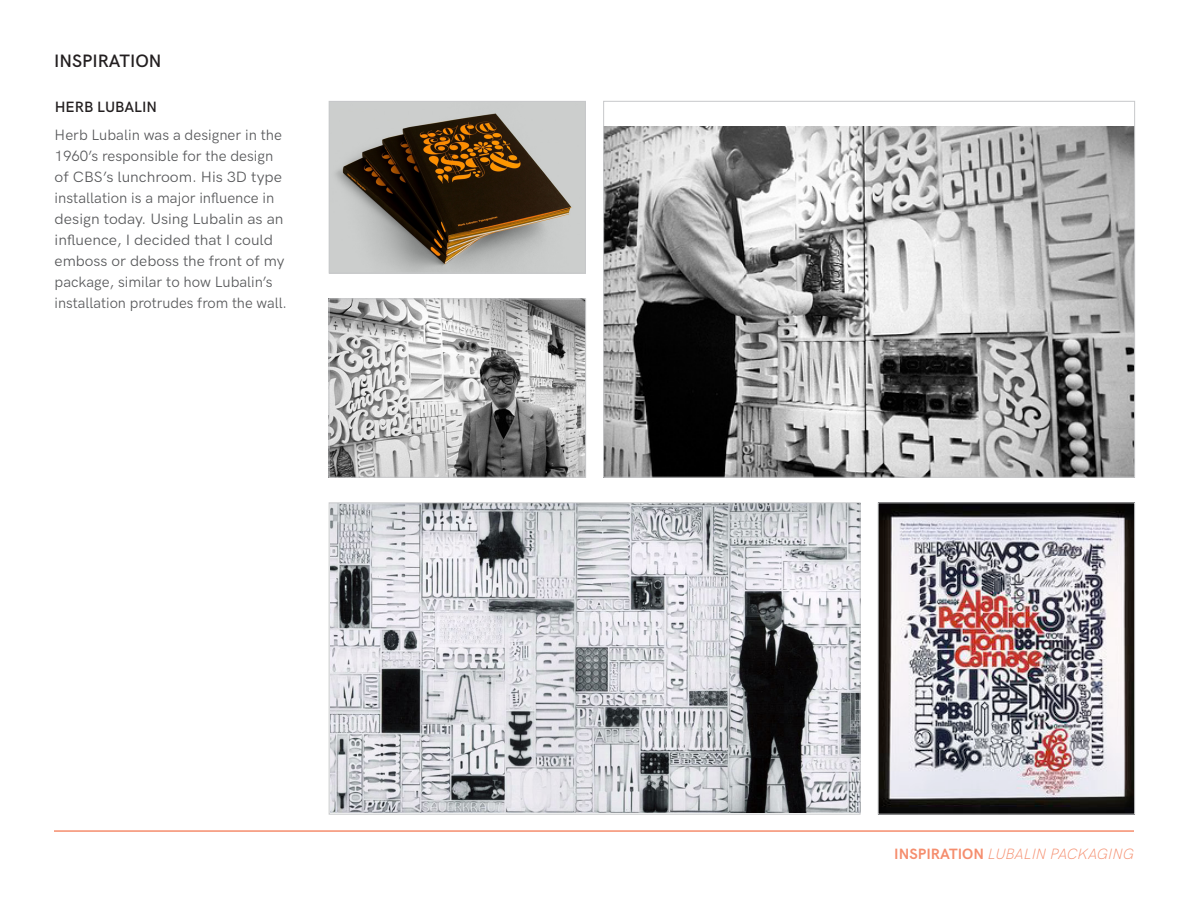
<style>
.page{position:relative;width:1188px;height:918px;background:#fff}
.page>*{position:absolute;margin:0;border:0;box-sizing:border-box;transform-origin:0 0}
.t1{font:600 18px "HK Grotesk";color:#231f20}
.t2{font:15px/21px "HK Grotesk";color:#57585a}
.t3{font:italic 300 15px "HK Grotesk";color:#f58d6d}
.t4{font:600 15px "HK Grotesk";letter-spacing:.005em;color:#231f20}
.s1{font-weight:700;font-style:normal}
</style>
<div class="page">
<hr style="left:54px;top:830px;width:1080px;height:2px;background:#f58d6d">
<img style="left:331px;top:301px;width:253px;height:174px">
<div style="left:329px;top:299px;width:257px;height:178px;border:1px solid #c7c8ca"></div>
<img style="left:605px;top:126px;width:528px;height:349px">
<img style="left:331px;top:505px;width:527px;height:307px">
<div style="left:329px;top:503px;width:531px;height:311px;border:1px solid #c7c8ca"></div>
<img style="left:331px;top:103px;width:253px;height:168px">
<div style="left:329px;top:101px;width:257px;height:172px;border:1px solid #c7c8ca"></div>
<img style="left:880px;top:505px;width:253px;height:307px">
<p class="t1" style="left:54px;top:47px;width:109px">INSPIRATION</p>
<p class="t4" style="left:55px;top:95px;width:104px">HERB LUBALIN</p>
<p class="t2" style="left:55px;top:123px;width:234px">Herb Lubalin was a designer in the 1960’s responsible for the design of CBS’s lunchroom. His 3D type installation is a major influence in design today. Using Lubalin as an influence, I decided that I could emboss or deboss the front of my package, similar to how Lubalin’s installation protrudes from the wall.</p>
<p class="t3" style="left:894px;top:842px;width:241px"><span class="s1">INSPIRATION</span> LUBALIN PACKAGING</p>
</div>
